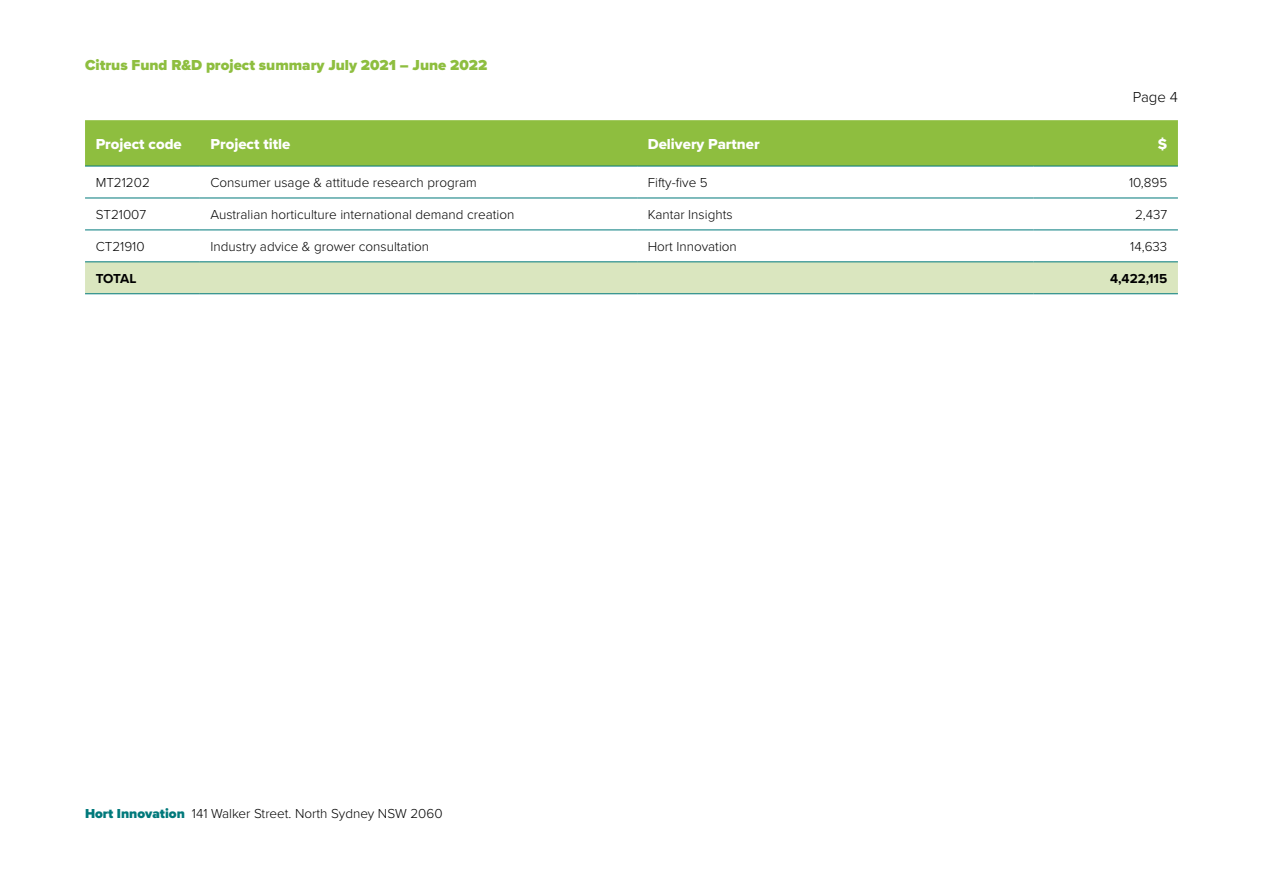
<style>
.page{position:relative;width:1263px;height:893px;background:#fff}
.page>*{position:absolute;margin:0;border:0;box-sizing:border-box;transform-origin:0 0}
.t1{font:900 15px "Proxima Nova";color:#8ebe3f}
.t2{font:15px "Proxima Nova Extrabld";color:#fff}
.t3{font:300 15px "Proxima Nova";color:#000}
.t4{font:300 13.5px "Proxima Nova";color:#000}
.t5{font:700 13.5px "Proxima Nova";color:#000}
.s1{font-weight:900;color:#00797b}
</style>
<div class="page">
<div style="left:85px;top:120px;width:1093px;height:46px;background:#8ebe3f"></div>
<svg style="left:85px;top:197px;width:1093px;height:33px"></svg>
<div style="left:85px;top:262px;width:1093px;height:31px;background:#dae6bf"></div>
<hr style="left:85px;top:166px;width:115px;height:1px;background:#00797b">
<hr style="left:200px;top:166px;width:437px;height:1px;background:#00797b">
<hr style="left:637px;top:166px;width:396px;height:1px;background:#00797b">
<hr style="left:1033px;top:166px;width:145px;height:1px;background:#00797b">
<hr style="left:85px;top:198px;width:115px;height:1px;background:#00797b">
<hr style="left:200px;top:198px;width:437px;height:1px;background:#00797b">
<hr style="left:637px;top:198px;width:396px;height:1px;background:#00797b">
<hr style="left:1033px;top:198px;width:145px;height:1px;background:#00797b">
<hr style="left:85px;top:230px;width:115px;height:1px;background:#00797b">
<hr style="left:200px;top:230px;width:437px;height:1px;background:#00797b">
<hr style="left:637px;top:230px;width:396px;height:1px;background:#00797b">
<hr style="left:1033px;top:230px;width:145px;height:1px;background:#00797b">
<hr style="left:85px;top:261px;width:115px;height:1px;background:#00797b">
<hr style="left:200px;top:261px;width:437px;height:1px;background:#00797b">
<hr style="left:637px;top:261px;width:396px;height:1px;background:#00797b">
<hr style="left:1033px;top:261px;width:145px;height:1px;background:#00797b">
<hr style="left:85px;top:293px;width:115px;height:1px;background:#00797b">
<hr style="left:200px;top:293px;width:437px;height:1px;background:#00797b">
<hr style="left:637px;top:293px;width:396px;height:1px;background:#00797b">
<hr style="left:1033px;top:293px;width:145px;height:1px;background:#00797b">
<p class="t1" style="left:85px;top:54px;width:404px">Citrus Fund R&amp;D project summary July 2021 – June 2022</p>
<p class="t3" style="left:1133px;top:86px;width:47px">Page 4</p>
<p class="t2" style="left:96px;top:133px;width:88px">Project code</p>
<p class="t2" style="left:210px;top:133px;width:81px">Project title</p>
<p class="t2" style="left:648px;top:133px;width:113px">Delivery Partner</p>
<p class="t2" style="left:1158px;top:133px;width:11px">$</p>
<p class="t4" style="left:96px;top:173px;width:56px">MT21202</p>
<p class="t4" style="left:210px;top:173px;width:268px">Consumer usage &amp; attitude research program</p>
<p class="t4" style="left:648px;top:173px;width:61px">Fifty-five 5</p>
<p class="t4" style="left:1129px;top:173px;width:40px">10,895</p>
<p class="t4" style="left:96px;top:205px;width:52px">ST21007</p>
<p class="t4" style="left:210px;top:205px;width:305px">Australian horticulture international demand creation</p>
<p class="t4" style="left:648px;top:205px;width:86px">Kantar Insights</p>
<p class="t4" style="left:1135px;top:205px;width:34px">2,437</p>
<p class="t4" style="left:96px;top:237px;width:50px">CT21910</p>
<p class="t4" style="left:210px;top:237px;width:220px">Industry advice &amp; grower consultation</p>
<p class="t4" style="left:648px;top:237px;width:91px">Hort Innovation</p>
<p class="t4" style="left:1130px;top:237px;width:38px">14,633</p>
<p class="t5" style="left:96px;top:269px;width:42px">TOTAL</p>
<p class="t5" style="left:1110px;top:269px;width:59px">4,422,115</p>
<p class="t4" style="left:85px;top:804px;width:359px"><span class="s1">Hort Innovation</span> 141 Walker Street. North Sydney NSW 2060</p>
</div>
